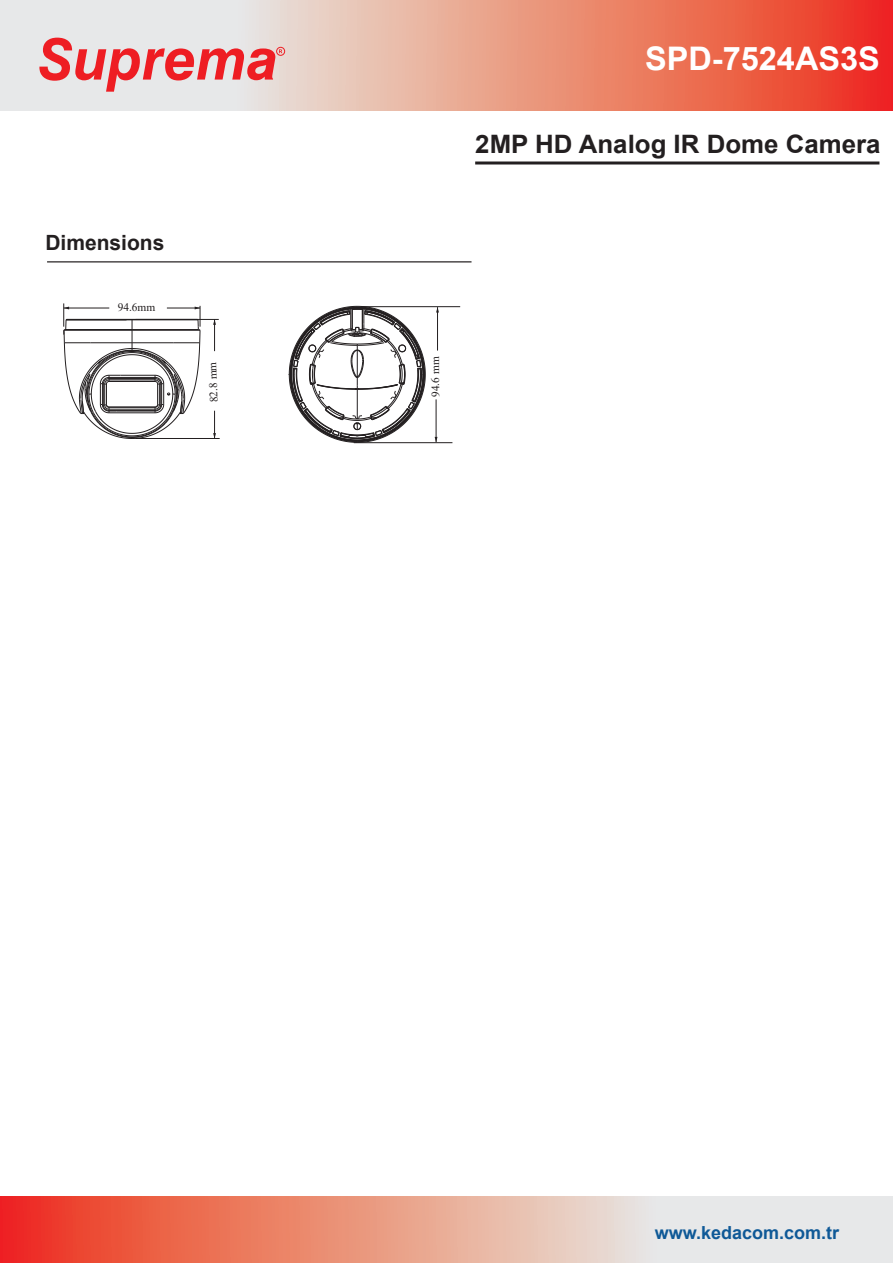
<style>
.page{position:relative;width:893px;height:1263px;background:#fff}
.page>*{position:absolute;margin:0;border:0;box-sizing:border-box;transform-origin:0 0}
.t1{font:700 32.55px "Arial";color:#fff}
.t2{font:700 25.35px "Arial";color:#231f20}
.t3{font:700 21px "Arial";color:#231f20}
.t4{font:700 18px "Arial";color:#0f5997}
.t5{font:11.4px "Times New Roman";color:#231f20}
</style>
<div class="page">
<hr style="left:475px;top:161px;width:404px;height:3px;background:#231f20">
<svg style="left:0;top:0;width:893px;height:111px"></svg>
<svg style="left:0;top:1196px;width:893px;height:67px"></svg>
<hr style="left:47px;top:261px;width:424px;height:1px;background:#231f20">
<div style="left:277px;top:47px;width:8px;height:8px;border:1px solid #ee1d23;border-radius:50%"></div>
<svg style="left:39px;top:38px;width:243px;height:54px"></svg>
<svg style="left:289px;top:306px;width:137px;height:137px"></svg>
<hr style="left:354px;top:442px;width:98px;height:1px;background:#231f20">
<hr style="left:361px;top:306px;width:99px;height:1px;background:#231f20">
<hr style="left:436px;top:399px;width:1px;height:43px;background:#231f20">
<hr style="left:437px;top:307px;width:1px;height:44px;background:#231f20">
<svg style="left:63px;top:303px;width:138px;height:136px"></svg>
<hr style="left:136px;top:438px;width:84px;height:1px;background:#231f20">
<hr style="left:136px;top:319px;width:83px;height:1px;background:#231f20">
<svg style="left:213px;top:411px;width:3px;height:27px"></svg>
<hr style="left:214px;top:319px;width:1px;height:32px;background:#231f20">
<p class="t3" style="left:45px;top:227px;width:121px">Dimensions</p>
<p class="t5" style="left:118px;top:299px;width:39px">94.6mm</p>
<p class="t5" style="left:206px;top:403px;width:42px;rotate:-92deg">82.8 mm</p>
<p class="t1" style="left:645px;top:36px;width:236px">SPD-7524AS3S</p>
<p class="t2" style="left:475px;top:127px;width:407px">2MP HD Analog IR Dome Camera</p>
<p class="t5" style="left:428px;top:397px;width:42px;rotate:-91deg">6.49 m m</p>
<p class="t4" style="left:655px;top:1219px;width:186px">www.kedacom.com.tr</p>
</div>
